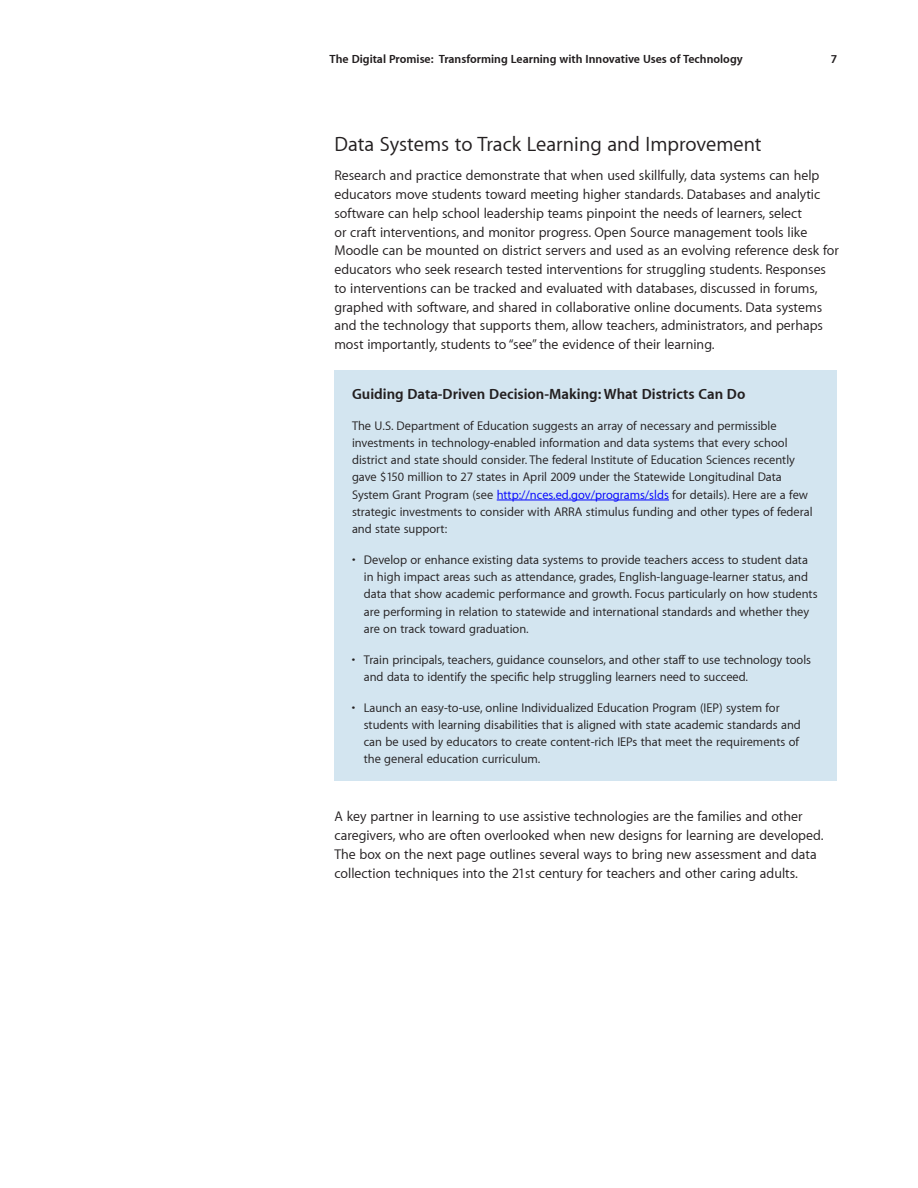
<style>
.page{position:relative;width:918px;height:1188px;background:#fff}
.page>*{position:absolute;margin:0;border:0;box-sizing:border-box;transform-origin:0 0}
.t1{font:21px "Myriad Set Text";color:#231f20}
.t2{font:700 15px "Myriad Set";color:#231f20}
.t3{font:14.25px/18.8px "Myriad Set Text";color:#231f20}
.t4{font:12.75px/17.2px "Myriad Set Text";color:#231f20}
.t5{font:700 12px "Myriad Set";color:#231f20}
.s1{color:#00f}
</style>
<div class="page">
<div style="left:335px;top:371px;width:502px;height:410px;background:#d3e5f0"></div>
<hr style="left:497px;top:500px;width:172px;height:1px;background:#00f">
<p class="t5" style="left:330px;top:51px;width:415px">The Digital Promise: Transforming Learning with Innovative Uses of Technology</p>
<p class="t5" style="left:831px;top:52px;width:8px">7</p>
<h1 class="t1" style="left:335px;top:131px;width:429px">Data Systems to Track Learning and Improvement</h1>
<p class="t3" style="left:334px;top:166px;width:506px">Research and practice demonstrate that when used skillfully, data systems can help educators move students toward meeting higher standards. Databases and analytic software can help school leadership teams pinpoint the needs of learners, select<br>or craft interventions, and monitor progress. Open Source management tools like Moodle can be mounted on district servers and used as an evolving reference desk for educators who seek research tested interventions for struggling students. Responses to interventions can be tracked and evaluated with databases, discussed in forums, graphed with software, and shared in collaborative online documents. Data systems and the technology that supports them, allow teachers, administrators, and perhaps most importantly, students to “see” the evidence of their learning.</p>
<p class="t2" style="left:352px;top:385px;width:395px">Guiding Data-Driven Decision-Making: What Districts Can Do</p>
<p class="t4" style="left:352px;top:417px;width:462px">The U.S. Department of Education suggests an array of necessary and permissible investments in technology-enabled information and data systems that every school district and state should consider. The federal Institute of Education Sciences recently gave $150 million to 27 states in April 2009 under the Statewide Longitudinal Data System Grant Program (see <span class="s1">http://nces.ed.gov/programs/slds</span> for details). Here are a few strategic investments to consider with ARRA stimulus funding and other types of federal and state support:</p>
<p class="t4" style="left:364px;top:551px;width:455px;text-indent:-12px">• Develop or enhance existing data systems to provide teachers access to student data in high impact areas such as attendance, grades, English-language-learner status, and data that show academic performance and growth. Focus particularly on how students are performing in relation to statewide and international standards and whether they are on track toward graduation.</p>
<p class="t4" style="left:364px;top:651px;width:449px;text-indent:-12px">• Train principals, teachers, guidance counselors, and other staff to use technology tools and data to identify the specific help struggling learners need to succeed.</p>
<p class="t4" style="left:364px;top:699px;width:439px;text-indent:-12px">• Launch an easy-to-use, online Individualized Education Program (IEP) system for students with learning disabilities that is aligned with state academic standards and can be used by educators to create content-rich IEPs that meet the requirements of the general education curriculum.</p>
<p class="t3" style="left:334px;top:807px;width:491px">A key partner in learning to use assistive technologies are the families and other caregivers, who are often overlooked when new designs for learning are developed.<br>The box on the next page outlines several ways to bring new assessment and data collection techniques into the 21st century for teachers and other caring adults.</p>
</div>
